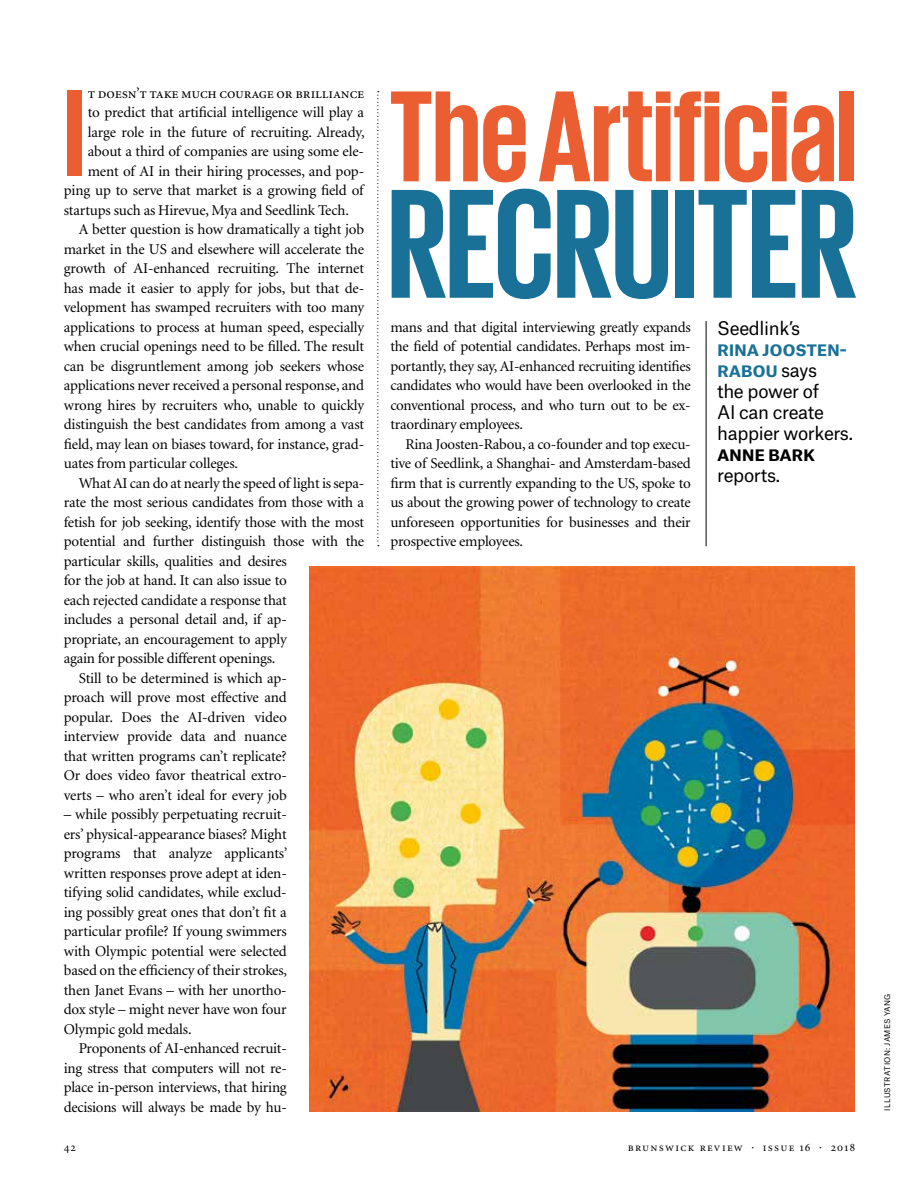
<style>
.page{position:relative;width:919px;height:1191px;background:#fff}
.page>*{position:absolute;margin:0;border:0;box-sizing:border-box;transform-origin:0 0}
.t1{font:700 159px "Giorgio Sans";letter-spacing:-.005em;color:#1a7198}
.t2{font:700 132.45px "Giorgio Sans";letter-spacing:-.005em;color:#eb5e32}
.t3{font:700 126.15px "Giorgio Sans";color:#eb5e32}
.t4{font:18px/21px "Atlas Grotesk";letter-spacing:-.02em;color:#000}
.t5{font:700 18px "Atlas Grotesk";letter-spacing:-.02em;color:#000}
.t6{font:15px/19.5px "Minion";letter-spacing:-.01em;color:#000;text-align:justify}
.t7{font:15px "Minion Regular SC";letter-spacing:-.015em;color:#000}
.t8{font:12px "Minion Regular SC";letter-spacing:.105em;color:#000}
.t9{font:7.5px "Atlas Grotesk";letter-spacing:.04em;color:#000}
.s1{font-weight:700;color:#1a7198}
</style>
<div class="page">
<img style="left:310px;top:567px;width:544px;height:545px">
<svg style="left:377px;top:91px;width:2px;height:455px"></svg>
<hr style="left:705px;top:321px;width:1px;height:225px;background:#000">
<h3 class="t3" style="left:64px;top:69px;width:22px">I</h3>
<p class="t7" style="left:88px;top:85px;width:278px">t doesn’t take much courage or brilliance</p>
<p class="t6" style="left:88px;top:103px;width:278px">to predict that artificial intelligence will play a</p>
<p class="t6" style="left:88px;top:123px;width:278px">large role in the future of recruiting. Already,</p>
<p class="t6" style="left:88px;top:142px;width:278px">about a third of companies are using some ele-</p>
<p class="t6" style="left:88px;top:162px;width:278px">ment of AI in their hiring processes, and pop-</p>
<p class="t6" style="left:64px;top:181px;width:301px">ping up to serve that market is a growing field of</p>
<p class="t6" style="left:64px;top:201px;width:287px">startups such as Hirevue, Mya and Seedlink Tech.</p>
<p class="t6" style="left:79px;top:220px;width:287px">A better question is how dramatically a tight job</p>
<p class="t6" style="left:64px;top:240px;width:302px">market in the US and elsewhere will accelerate the</p>
<p class="t6" style="left:64px;top:259px;width:302px">growth of AI-enhanced recruiting. The internet</p>
<p class="t6" style="left:64px;top:279px;width:302px">has made it easier to apply for jobs, but that de-</p>
<p class="t6" style="left:64px;top:298px;width:302px">velopment has swamped recruiters with too many</p>
<p class="t6" style="left:64px;top:318px;width:302px">applications to process at human speed, especially</p>
<p class="t6" style="left:64px;top:337px;width:302px">when crucial openings need to be filled. The result</p>
<p class="t6" style="left:64px;top:357px;width:302px">can be disgruntlement among job seekers whose</p>
<p class="t6" style="left:64px;top:376px;width:302px">applications never received a personal response, and</p>
<p class="t6" style="left:64px;top:396px;width:302px">wrong hires by recruiters who, unable to quickly</p>
<p class="t6" style="left:64px;top:415px;width:302px">distinguish the best candidates from among a vast</p>
<p class="t6" style="left:64px;top:435px;width:302px">field, may lean on biases toward, for instance, grad-</p>
<p class="t6" style="left:64px;top:454px;width:176px">uates from particular colleges.</p>
<p class="t6" style="left:79px;top:474px;width:287px">What AI can do at nearly the speed of light is sepa-</p>
<p class="t6" style="left:64px;top:493px;width:302px">rate the most serious candidates from those with a</p>
<p class="t6" style="left:64px;top:513px;width:302px">fetish for job seeking, identify those with the most</p>
<p class="t6" style="left:64px;top:532px;width:302px">potential and further distinguish those with the</p>
<p class="t6" style="left:64px;top:552px;width:224px">particular skills, qualities and desires</p>
<p class="t6" style="left:64px;top:571px;width:224px">for the job at hand. It can also issue to</p>
<p class="t6" style="left:64px;top:591px;width:224px">each rejected candidate a response that</p>
<p class="t6" style="left:64px;top:610px;width:224px">includes a personal detail and, if ap-</p>
<p class="t6" style="left:64px;top:630px;width:224px">propriate, an encouragement to apply</p>
<p class="t6" style="left:64px;top:649px;width:213px">again for possible different openings.</p>
<p class="t6" style="left:79px;top:669px;width:209px">Still to be determined is which ap-</p>
<p class="t6" style="left:64px;top:688px;width:224px">proach will prove most effective and</p>
<p class="t6" style="left:64px;top:708px;width:224px">popular. Does the AI-driven video</p>
<p class="t6" style="left:64px;top:727px;width:224px">interview provide data and nuance</p>
<p class="t6" style="left:64px;top:747px;width:224px">that written programs can’t replicate?</p>
<p class="t6" style="left:64px;top:766px;width:224px">Or does video favor theatrical extro-</p>
<p class="t6" style="left:64px;top:786px;width:224px">verts – who aren’t ideal for every job</p>
<p class="t6" style="left:64px;top:805px;width:225px">– while possibly perpetuating recruit&shy;ers’ physical-appearance biases? Might programs that analyze applicants’ written responses prove adept at iden&shy;tifying solid candidates, while exclud&shy;ing possibly great ones that don’t fit a particular profile? If young swimmers with Olympic potential were selected based on the efficiency of their strokes, then Janet Evans – with her unortho&shy;dox style – might never have won four Olympic gold medals.</p>
<p class="t6" style="left:64px;top:1039px;width:224px;text-indent:15px">Proponents of AI-enhanced recruit&shy;ing stress that computers will not re&shy;place in-person interviews, that hiring decisions will always be made by hu-</p>
<h2 class="t2" style="left:389px;top:70px;width:469px">The Artificial</h2>
<h1 class="t1" style="left:387px;top:164px;width:470px">RECRUITER</h1>
<p class="t6" style="left:390px;top:318px;width:302px">mans and that digital interviewing greatly expands the field of potential candidates. Perhaps most im&shy;portantly, they say, AI-enhanced recruiting identifies candidates who would have been overlooked in the conventional process, and who turn out to be ex&shy;traordinary employees.</p>
<p class="t6" style="left:390px;top:435px;width:302px;text-indent:15px">Rina Joosten-Rabou, a co-founder and top execu&shy;tive of Seedlink, a Shanghai- and Amsterdam-based firm that is currently expanding to the US, spoke to us about the growing power of technology to create unforeseen opportunities for businesses and their prospective employees.</p>
<p class="t4" style="left:717px;top:316px;width:85px">Seedlink’s</p>
<p class="t4" style="left:717px;top:337px;width:137px"><span class="s1">RINA JOOSTEN-<br>RABOU</span> says<br>the power of<br>AI can create happier workers.</p>
<p class="t5" style="left:717px;top:439px;width:100px">ANNE BARK</p>
<p class="t4" style="left:717px;top:463px;width:64px">reports.</p>
<p class="t8" style="left:64px;top:1141px;width:13px">42</p>
<p class="t8" style="left:627px;top:1141px;width:229px">brunswick review · issue 16 · 2018</p>
<p class="t9" style="left:881px;top:1110px;width:119px;rotate:-90deg">ILLUSTRATION: JAMES YANG</p>
</div>
